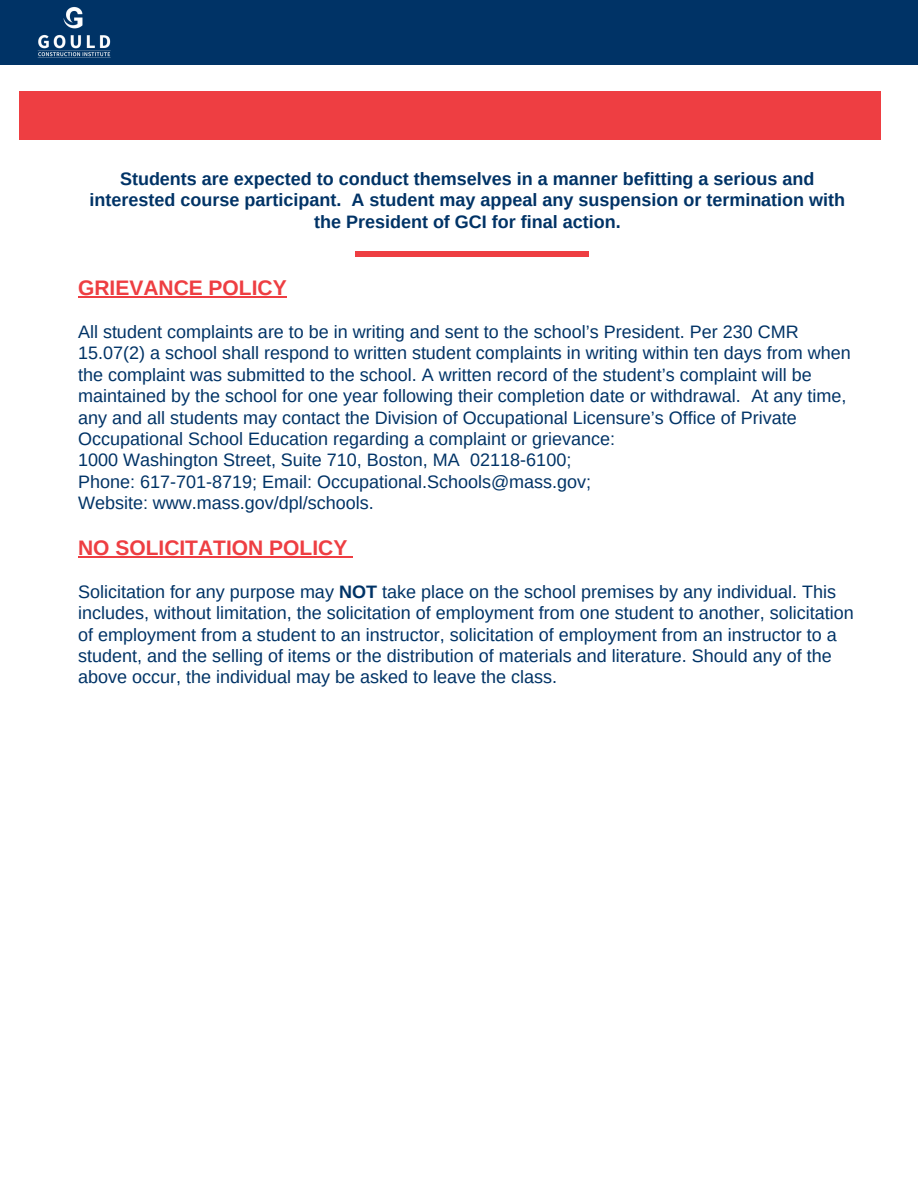
<style>
.page{position:relative;width:918px;height:1188px;background:#fff}
.page>*{position:absolute;margin:0;border:0;box-sizing:border-box;transform-origin:0 0}
.t1{font:700 21px "Arimo";color:#ee3e42}
.t2{font:18px/21.3px "Arimo";color:#036}
.t3{font:700 18px/21.3px "Arimo";color:#036;text-align:center}
.s1{font-weight:700}
</style>
<div class="page">
<div style="left:0;top:0;width:918px;height:64px;background:#036"></div>
<div style="left:20px;top:92px;width:861px;height:48px;background:#ee3e42"></div>
<hr style="left:78px;top:296px;width:209px;height:2px;background:#ee3e42">
<hr style="left:78px;top:556px;width:269px;height:1px;background:#ee3e42">
<hr style="left:355px;top:252px;width:234px;height:4px;background:#ee3e42">
<img style="left:37px;top:7px;width:74px;height:51px">
<p class="t3" style="left:90px;top:168px;width:757px">Students are expected to conduct themselves in a manner befitting a serious and interested course participant. A student may appeal any suspension or termination with the President of GCI for final action.</p>
<h2 class="t1" style="left:78px;top:276px;width:210px">GRIEVANCE POLICY</h2>
<h1 class="t2" style="left:78px;top:321px;width:774px">All student complaints are to be in writing and sent to the school’s President. Per 230 CMR 15.07(2) a school shall respond to written student complaints in writing within ten days from when the complaint was submitted to the school. A written record of the student’s complaint will be maintained by the school for one year following their completion date or withdrawal. At any time, any and all students may contact the Division of Occupational Licensure’s Office of Private Occupational School Education regarding a complaint or grievance:</h1>
<p class="t2" style="left:78px;top:449px;width:495px">1000 Washington Street, Suite 710, Boston, MA 02118-6100;</p>
<p class="t2" style="left:78px;top:471px;width:515px">Phone: 617-701-8719; Email: Occupational.Schools@mass.gov;</p>
<p class="t2" style="left:78px;top:492px;width:297px">Website: www.mass.gov/dpl/schools.</p>
<p class="t1" style="left:78px;top:536px;width:271px">NO SOLICITATION POLICY</p>
<h1 class="t2" style="left:78px;top:581px;width:777px">Solicitation for any purpose may <span class="s1">NOT</span> take place on the school premises by any individual. This includes, without limitation, the solicitation of employment from one student to another, solicitation of employment from a student to an instructor, solicitation of employment from an instructor to a student, and the selling of items or the distribution of materials and literature. Should any of the above occur, the individual may be asked to leave the class.</h1>
</div>
